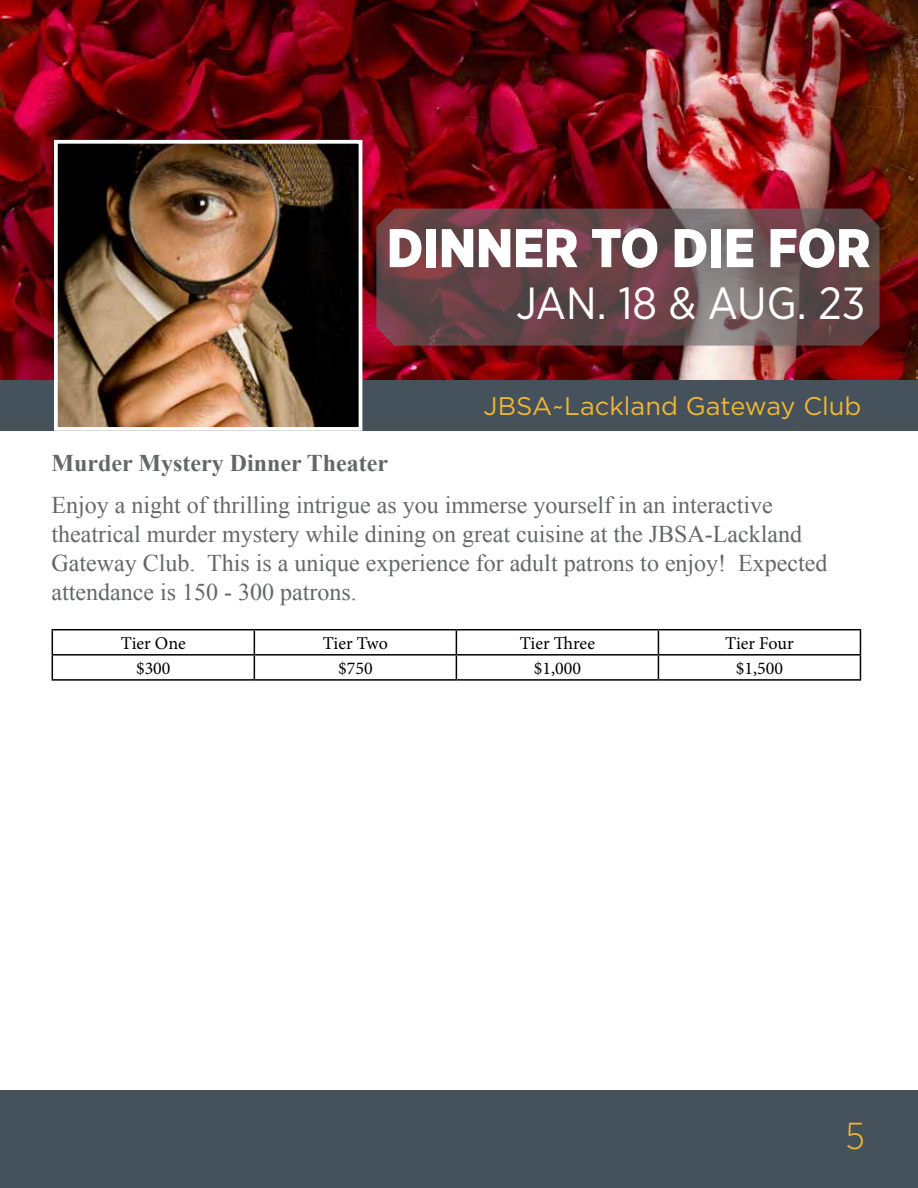
<style>
.page{position:relative;width:918px;height:1188px;background:#fff}
.page>*{position:absolute;margin:0;border:0;box-sizing:border-box;transform-origin:0 0}
.t1{font:900 54.3px "Gotham Narrow";color:#fff}
.t2{font:45px "Gotham Narrow";color:#fff}
.t3{font:300 37.5px "Gotham Narrow";color:#efb732}
.t4{font:25.5px "Gotham";color:#efb732}
.t5{font:24px/28.8px "Times New Roman";color:#656669}
.t6{font:700 24px "Times New Roman";color:#656669}
.t7{font:18px "Minion Pro";color:#000}
</style>
<div class="page">
<div style="left:0;top:1091px;width:918px;height:97px;background:#45515b"></div>
<div style="left:0;top:379px;width:918px;height:52px;background:#45515b"></div>
<img style="left:0;top:0;width:918px;height:379px">
<img style="left:59px;top:145px;width:298px;height:281px">
<div style="left:54px;top:140px;width:308px;height:291px;border:4px solid #fff"></div>
<hr style="left:52px;top:629px;width:202px;height:1px;background:#000">
<hr style="left:254px;top:629px;width:202px;height:1px;background:#000">
<hr style="left:456px;top:629px;width:202px;height:1px;background:#000">
<hr style="left:658px;top:629px;width:203px;height:1px;background:#000">
<hr style="left:52px;top:654px;width:202px;height:2px;background:#000">
<svg style="left:52px;top:630px;width:1px;height:49px"></svg>
<hr style="left:254px;top:654px;width:202px;height:2px;background:#000">
<svg style="left:254px;top:630px;width:1px;height:49px"></svg>
<hr style="left:456px;top:654px;width:202px;height:2px;background:#000">
<svg style="left:456px;top:630px;width:1px;height:49px"></svg>
<hr style="left:658px;top:654px;width:203px;height:2px;background:#000">
<svg style="left:658px;top:630px;width:1px;height:49px"></svg>
<svg style="left:860px;top:630px;width:1px;height:49px"></svg>
<hr style="left:52px;top:679px;width:202px;height:2px;background:#000">
<hr style="left:254px;top:679px;width:202px;height:2px;background:#000">
<hr style="left:456px;top:679px;width:202px;height:2px;background:#000">
<hr style="left:658px;top:679px;width:203px;height:2px;background:#000">
<svg style="left:376px;top:209px;width:504px;height:137px;background:#6a4a4e"></svg>
<h1 class="t1" style="left:387px;top:212px;width:485px">DINNER TO DIE FOR</h1>
<h2 class="t2" style="left:516px;top:275px;width:351px">JAN. 18 &amp; AUG. 23</h2>
<p class="t4" style="left:484px;top:390px;width:379px">JBSA~Lackland Gateway Club</p>
<p class="t6" style="left:52px;top:446px;width:338px">Murder Mystery Dinner Theater</p>
<p class="t5" style="left:52px;top:490px;width:778px">Enjoy a night of thrilling intrigue as you immerse yourself in an interactive theatrical murder mystery while dining on great cuisine at the JBSA-Lackland Gateway Club. This is a unique experience for adult patrons to enjoy! Expected attendance is 150 - 300 patrons.</p>
<p class="t7" style="left:121px;top:631px;width:66px">Tier One</p>
<p class="t7" style="left:323px;top:631px;width:67px">Tier Two</p>
<p class="t7" style="left:520px;top:631px;width:77px">Tier Three</p>
<p class="t7" style="left:725px;top:631px;width:70px">Tier Four</p>
<p class="t7" style="left:136px;top:656px;width:36px">$300</p>
<p class="t7" style="left:338px;top:656px;width:36px">$750</p>
<p class="t7" style="left:534px;top:656px;width:49px">$1,000</p>
<p class="t7" style="left:736px;top:656px;width:49px">$1,500</p>
<h3 class="t3" style="left:845px;top:1113px;width:21px">5</h3>
</div>
